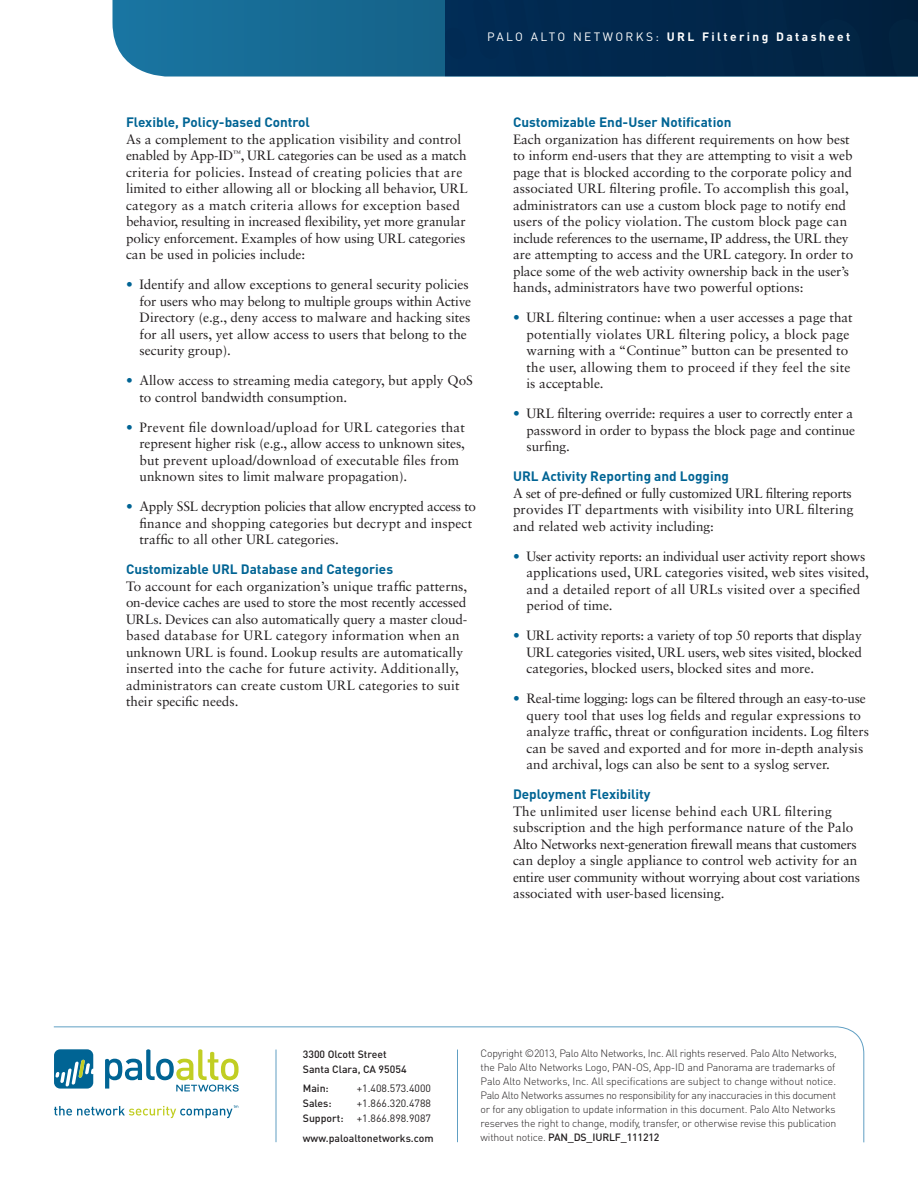
<style>
.page{position:relative;width:918px;height:1188px;background:#fff}
.page>*{position:absolute;margin:0;border:0;box-sizing:border-box;transform-origin:0 0}
.text__no_indent{font:13.5px/16.5px "Sabon LT Std";color:#231f20}
.bullets__space_befor{font:13.5px/16.5px "Sabon LT Std";color:#231f20}
.t1{font:700 12px "DINOT";letter-spacing:.2em;color:#fff}
.bullets__space_after{font:300 10.5px/14px "DINOT";letter-spacing:-.02em;color:#231f20}
.t2{font:500 10.5px/15px "DINOT";color:#231f20}
.t3{font:10.5px "DINOT";color:#231f20}
.s1{font-weight:400}
.s2{font-family:"DINOT";font-weight:700;color:#006494}
.s3{color:#006494}
.s4{font-weight:500}
</style>
<div class="page">
<svg style="left:112px;top:0;width:806px;height:76px;background:#0c446a"></svg>
<svg style="left:53px;top:1026px;width:811px;height:117px"></svg>
<hr style="left:457px;top:1050px;width:1px;height:92px;background:#609fc3">
<hr style="left:276px;top:1050px;width:1px;height:92px;background:#609fc3">
<p class="t1" style="left:487px;top:28px;width:365px"><span class="s1">PALO ALTO NETWORKS:</span> URL Filtering Datasheet</p>
<p class="text__no_indent" style="left:126px;top:114px;width:343px"><span class="s2">Flexible, Policy-based Control<br></span>As a complement to the application visibility and control enabled by App-ID<sup>™</sup>, URL categories can be used as a match criteria for policies. Instead of creating policies that are limited to either allowing all or blocking all behavior, URL category as a match criteria allows for exception based behavior, resulting in increased flexibility, yet more granular policy enforcement. Examples of how using URL categories can be used in policies include:</p>
<p class="bullets__space_befor" style="left:140px;top:276px;width:333px;text-indent:-14px"><span class="s3">•</span> Identify and allow exceptions to general security policies for users who may belong to multiple groups within Active Directory (e.g., deny access to malware and hacking sites for all users, yet allow access to users that belong to the security group).</p>
<p class="bullets__space_befor" style="left:140px;top:372px;width:335px;text-indent:-14px"><span class="s3">•</span> Allow access to streaming media category, but apply QoS to control bandwidth consumption.</p>
<p class="bullets__space_befor" style="left:140px;top:419px;width:327px;text-indent:-14px"><span class="s3">•</span> Prevent file download/upload for URL categories that represent higher risk (e.g., allow access to unknown sites, but prevent upload/download of executable files from unknown sites to limit malware propagation).</p>
<p class="bullets__space_befor" style="left:140px;top:498px;width:338px;text-indent:-14px"><span class="s3">•</span> Apply SSL decryption policies that allow encrypted access to finance and shopping categories but decrypt and inspect traffic to all other URL categories.</p>
<p class="text__no_indent" style="left:126px;top:561px;width:343px"><span class="s2">Customizable URL Database and Categories<br></span>To account for each organization’s unique traffic patterns, on-device caches are used to store the most recently accessed URLs. Devices can also automatically query a master cloud&shy;based database for URL category information when an unknown URL is found. Lookup results are automatically inserted into the cache for future activity. Additionally, administrators can create custom URL categories to suit their specific needs.</p>
<p class="text__no_indent" style="left:513px;top:114px;width:342px"><span class="s2">Customizable End-User Notification<br></span>Each organization has different requirements on how best to inform end-users that they are attempting to visit a web page that is blocked according to the corporate policy and associated URL filtering profile. To accomplish this goal, administrators can use a custom block page to notify end users of the policy violation. The custom block page can include references to the username, IP address, the URL they are attempting to access and the URL category. In order to place some of the web activity ownership back in the user’s hands, administrators have two powerful options:</p>
<p class="bullets__space_befor" style="left:526px;top:309px;width:328px;text-indent:-14px"><span class="s3">•</span> URL filtering continue: when a user accesses a page that potentially violates URL filtering policy, a block page warning with a “Continue” button can be presented to the user, allowing them to proceed if they feel the site is acceptable.</p>
<p class="bullets__space_befor" style="left:526px;top:405px;width:330px;text-indent:-14px"><span class="s3">•</span> URL filtering override: requires a user to correctly enter a password in order to bypass the block page and continue surfing.</p>
<p class="text__no_indent" style="left:513px;top:468px;width:342px"><span class="s2">URL Activity Reporting and Logging<br></span>A set of pre-defined or fully customized URL filtering reports provides IT departments with visibility into URL filtering and related web activity including:</p>
<p class="bullets__space_befor" style="left:526px;top:548px;width:344px;text-indent:-14px"><span class="s3">•</span> User activity reports: an individual user activity report shows applications used, URL categories visited, web sites visited, and a detailed report of all URLs visited over a specified period of time.</p>
<p class="bullets__space_befor" style="left:526px;top:627px;width:337px;text-align:justify;text-indent:-14px"><span class="s3">•</span> URL activity reports: a variety of top 50 reports that display URL categories visited, URL users, web sites visited, blocked categories, blocked users, blocked sites and more.</p>
<p class="bullets__space_befor" style="left:526px;top:690px;width:344px;text-indent:-14px"><span class="s3">•</span> Real-time logging: logs can be filtered through an easy-to-use query tool that uses log fields and regular expressions to analyze traffic, threat or configuration incidents. Log filters can be saved and exported and for more in-depth analysis and archival, logs can also be sent to a syslog server.</p>
<p class="text__no_indent" style="left:513px;top:786px;width:349px"><span class="s2">Deployment Flexibility<br></span>The unlimited user license behind each URL filtering subscription and the high performance nature of the Palo Alto Networks next-generation firewall means that customers can deploy a single appliance to control web activity for an entire user community without worrying about cost variations associated with user-based licensing.</p>
<p class="t2" style="left:303px;top:1046px;width:105px">3300 Olcott Street<br>Santa Clara, CA 95054</p>
<p class="t2" style="left:303px;top:1080px;width:28px">Main:</p>
<p class="t3" style="left:357px;top:1081px;width:76px">+1.408.573.4000</p>
<p class="t2" style="left:303px;top:1095px;width:30px">Sales:</p>
<p class="t3" style="left:357px;top:1096px;width:76px">+1.866.320.4788</p>
<p class="t2" style="left:303px;top:1110px;width:42px">Support:</p>
<p class="t3" style="left:357px;top:1111px;width:76px">+1.866.898.9087</p>
<p class="t2" style="left:303px;top:1130px;width:132px">www.paloaltonetworks.com</p>
<p class="bullets__space_after" style="left:481px;top:1046px;width:358px">Copyright ©2013, Palo Alto Networks, Inc. All rights reserved. Palo Alto Networks, the Palo Alto Networks Logo, PAN-OS, App-ID and Panorama are trademarks of Palo Alto Networks, Inc. All specifications are subject to change without notice.<br>Palo Alto Networks assumes no responsibility for any inaccuracies in this document or for any obligation to update information in this document. Palo Alto Networks reserves the right to change, modify, transfer, or otherwise revise this publication without notice. <span class="s4">PAN_DS_IURLF_111212</span></p>
</div>
